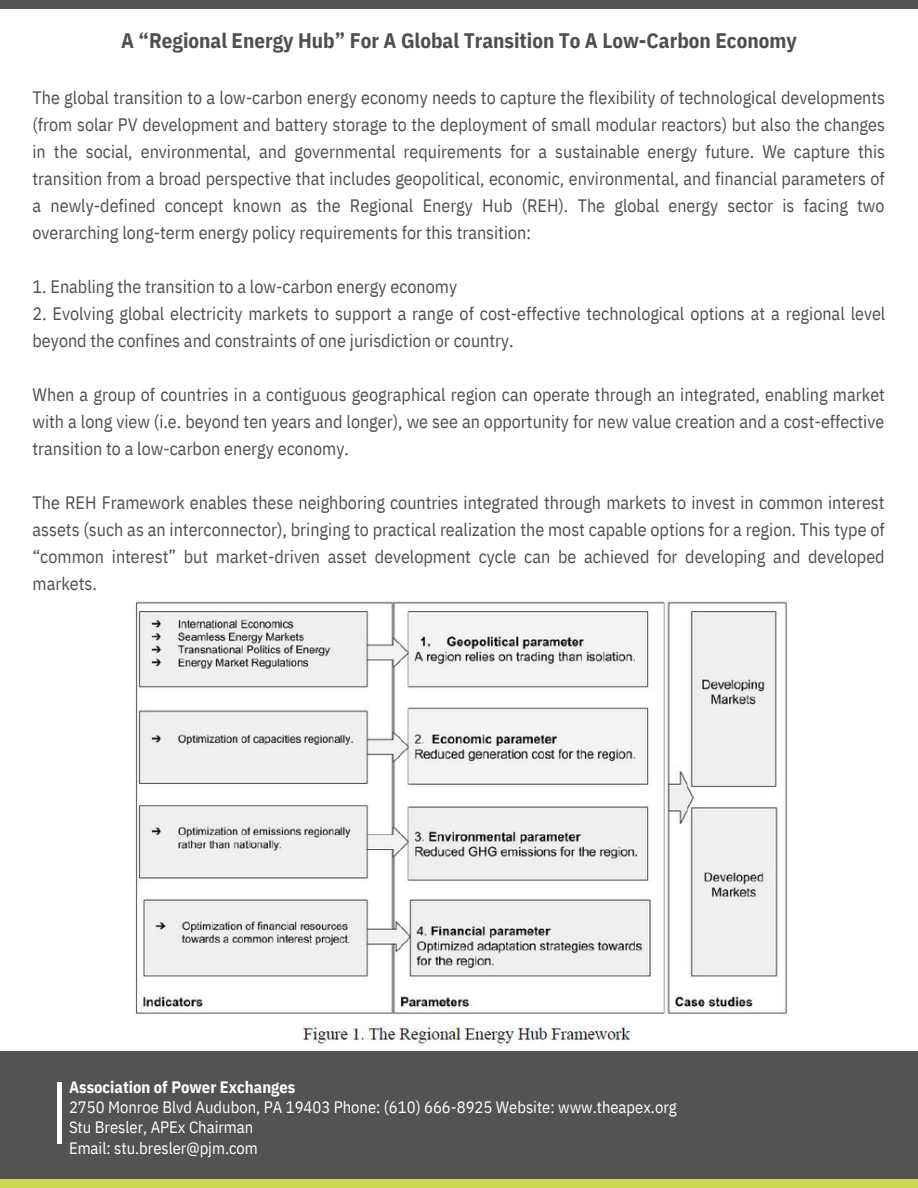
<style>
.page{position:relative;width:918px;height:1188px;background:#fff}
.page>*{position:absolute;margin:0;border:0;box-sizing:border-box;transform-origin:0 0}
.t1{font:700 21px "IBM Plex Sans Cond";color:#4f4f4f}
.t2{font:18px/27px "IBM Plex Sans Cond";color:#4f4f4f;text-align:justify}
.t3{font:16.5px/20.2px "IBM Plex Sans Cond";color:#fff}
.t4{font:700 16.5px "IBM Plex Sans Cond";color:#fff}
</style>
<div class="page">
<div style="left:0;top:0;width:918px;height:9px;background:#535353"></div>
<div style="left:0;top:1179px;width:918px;height:9px;background:#ccd754"></div>
<div style="left:1px;top:1051px;width:917px;height:128px;background:#535353"></div>
<hr style="left:57px;top:1082px;width:4px;height:62px;background:#fff">
<img style="left:135px;top:601px;width:652px;height:446px">
<p class="t1" style="left:121px;top:24px;width:677px">A “Regional Energy Hub” For A Global Transition To A Low-Carbon Economy</p>
<p class="t2" style="left:33px;top:83px;width:854px">The global transition to a low-carbon energy economy needs to capture the flexibility of technological developments (from solar PV development and battery storage to the deployment of small modular reactors) but also the changes in the social, environmental, and governmental requirements for a sustainable energy future. We capture this transition from a broad perspective that includes geopolitical, economic, environmental, and financial parameters of a newly-defined concept known as the Regional Energy Hub (REH). The global energy sector is facing two overarching long-term energy policy requirements for this transition:</p>
<p class="t2" style="left:33px;top:272px;width:426px">1. Enabling the transition to a low-carbon energy economy</p>
<p class="t2" style="left:33px;top:299px;width:854px">2. Evolving global electricity markets to support a range of cost-effective technological options at a regional level beyond the confines and constraints of one jurisdiction or country.</p>
<p class="t2" style="left:33px;top:380px;width:854px">When a group of countries in a contiguous geographical region can operate through an integrated, enabling market with a long view (i.e. beyond ten years and longer), we see an opportunity for new value creation and a cost-effective transition to a low-carbon energy economy.</p>
<p class="t2" style="left:33px;top:488px;width:854px">The REH Framework enables these neighboring countries integrated through markets to invest in common interest assets (such as an interconnector), bringing to practical realization the most capable options for a region. This type of “common interest” but market-driven asset development cycle can be achieved for developing and developed markets.</p>
<p class="t4" style="left:69px;top:1074px;width:228px">Association of Power Exchanges</p>
<p class="t3" style="left:69px;top:1096px;width:609px">2750 Monroe Blvd Audubon, PA 19403 Phone: (610) 666-8925 Website: www.theapex.org<br>Stu Bresler, APEx Chairman<br>Email: stu.bresler@pjm.com</p>
</div>
